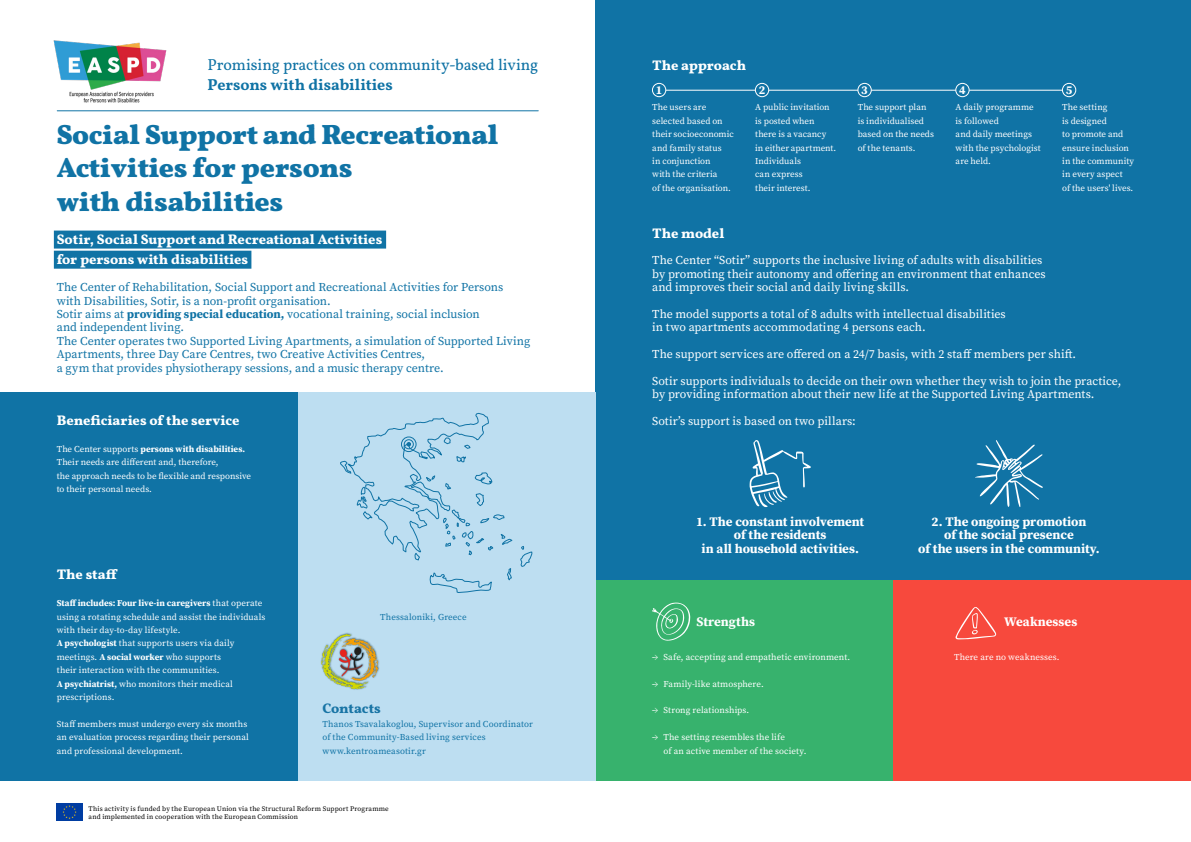
<style>
.page{position:relative;width:1191px;height:842px;background:#fff}
.page>*{position:absolute;margin:0;border:0;box-sizing:border-box;transform-origin:0 0}
.t1{font:900 28px/33.5px "Vollkorn";letter-spacing:-.01em;color:#1073a5}
.t2{font:16px "Vollkorn";letter-spacing:-.005em;color:#1073a5}
.t3{font:700 16px "Vollkorn";color:#1073a5}
.t4{font:800 14px/20.1px "Vollkorn";color:#fff}
.t5{font:800 14px "Vollkorn";letter-spacing:-.005em;color:#1874a5}
.t6{font:700 13px/13.4px "Source Serif Pro";letter-spacing:-.005em;color:#fff;text-align:center}
.t7{font:12px/13.4px "Source Serif Pro";color:#fff}
.t8{font:12px/13.4px "Source Serif Pro";letter-spacing:-.005em;color:#1073a5}
.t9{font:700 12px "Source Serif Pro";color:#fff}
.t10{font:9px/13.4px "Source Serif Pro";letter-spacing:.005em;color:#fff}
.t11{font:9px/13.4px "Source Serif Pro";letter-spacing:.015em;color:#1073a5}
.t12{font:7px/8.4px "Source Serif Pro";letter-spacing:.02em;color:#000}
.s1{font-weight:700}
</style>
<div class="page">
<div style="left:0;top:392px;width:298px;height:388px;background:#1073a5"></div>
<div style="left:595px;top:579px;width:298px;height:201px;background:#37b26d"></div>
<div style="left:893px;top:579px;width:298px;height:201px;background:#f7493d"></div>
<div style="left:595px;top:0;width:596px;height:579px;background:#1073a5"></div>
<img style="left:57px;top:803px;width:25px;height:17px">
<div style="left:298px;top:392px;width:297px;height:388px;background:#bddef1"></div>
<hr style="left:57px;top:110px;width:481px;height:1px;background:#1073a5">
<svg style="left:652px;top:603px;width:38px;height:38px"></svg>
<svg style="left:955px;top:607px;width:41px;height:32px"></svg>
<img style="left:53px;top:40px;width:140px;height:72px">
<div style="left:54px;top:231px;width:332px;height:18px;background:#1073a5"></div>
<div style="left:54px;top:251px;width:197px;height:18px;background:#1073a5"></div>
<img style="left:320px;top:633px;width:60px;height:57px">
<div style="left:652px;top:83px;width:14px;height:14px;border:1px solid #fff;border-radius:50%"></div>
<div style="left:755px;top:83px;width:14px;height:14px;border:1px solid #fff;border-radius:50%"></div>
<div style="left:857px;top:83px;width:14px;height:14px;border:1px solid #fff;border-radius:50%"></div>
<div style="left:955px;top:83px;width:14px;height:14px;border:1px solid #fff;border-radius:50%"></div>
<div style="left:1062px;top:83px;width:14px;height:14px;border:1px solid #fff;border-radius:50%"></div>
<hr style="left:666px;top:90px;width:89px;height:1px;background:#fff">
<hr style="left:768px;top:90px;width:90px;height:1px;background:#fff">
<hr style="left:871px;top:90px;width:85px;height:1px;background:#fff">
<hr style="left:969px;top:90px;width:93px;height:1px;background:#fff">
<svg style="left:520px;top:546px;width:13px;height:21px"></svg>
<svg style="left:340px;top:412px;width:173px;height:181px"></svg>
<div style="left:404px;top:439px;width:10px;height:10px;border:1px solid #1073a5;border-radius:50%"></div>
<div style="left:401px;top:436px;width:15px;height:16px;border:1px solid #1073a5;border-radius:50%"></div>
<svg style="left:749px;top:440px;width:62px;height:67px"></svg>
<svg style="left:975px;top:440px;width:68px;height:67px"></svg>
<h2 class="t2" style="left:208px;top:53px;width:332px">Promising practices on community-based living</h2>
<h2 class="t3" style="left:208px;top:73px;width:187px">Persons with disabilities</h2>
<h1 class="t1" style="left:57px;top:116px;width:443px">Social Support and Recreational<br>Activities for persons<br>with disabilities</h1>
<h3 class="t4" style="left:57px;top:229px;width:327px">Sotir, Social Support and Recreational Activities for persons with disabilities</h3>
<p class="t8" style="left:57px;top:280px;width:475px">The Center of Rehabilitation, Social Support and Recreational Activities for Persons with Disabilities, Sotir, is a non-profit organisation.<br>Sotir aims at <span class="s1">providing special education,</span> vocational training, social inclusion<br>and independent living.<br>The Center operates two Supported Living Apartments, a simulation of Supported Living Apartments, three Day Care Centres, two Creative Activities Centres,<br>a gym that provides physiotherapy sessions, and a music therapy centre.</p>
<h3 class="t4" style="left:57px;top:410px;width:184px">Beneficiaries of the service</h3>
<p class="t10" style="left:57px;top:442px;width:196px">The Center supports <span class="s1">persons with disabilities.<br></span>Their needs are different and, therefore,<br>the approach needs to be flexible and responsive to their personal needs.</p>
<h3 class="t4" style="left:57px;top:564px;width:62px">The staff</h3>
<p class="t10" style="left:57px;top:596px;width:210px"><span class="s1">Staff includes: Four live-in caregivers</span> that operate using a rotating schedule and assist the individuals with their day-to-day lifestyle.<br><span class="s1">A psychologist</span> that supports users via daily meetings. <span class="s1">A social worker</span> who supports<br>their interaction with the communities.<br><span class="s1">A psychiatrist,</span> who monitors their medical prescriptions.</p>
<p class="t10" style="left:57px;top:717px;width:194px">Staff members must undergo every six months an evaluation process regarding their personal and professional development.</p>
<p class="t11" style="left:380px;top:610px;width:88px">Thessaloniki, Greece</p>
<h3 class="t5" style="left:322px;top:698px;width:60px">Contacts</h3>
<p class="t11" style="left:322px;top:717px;width:212px">Thanos Tsavalakoglou, Supervisor and Coordinator of the Community-Based living services www.kentroameasotir.gr</p>
<p class="t12" style="left:89px;top:804px;width:302px">This activity is funded by the European Union via the Structural Reform Support Programme and implemented in cooperation with the European Commission</p>
<h3 class="t4" style="left:652px;top:54px;width:95px">The approach</h3>
<p class="t10" style="left:652px;top:101px;width:83px">The users are selected based on their socioeconomic and family status<br>in conjunction<br>with the criteria<br>of the organisation.</p>
<h3 class="t9" style="left:656px;top:81px;width:8px">1</h3>
<h3 class="t9" style="left:758px;top:81px;width:8px">2</h3>
<p class="t10" style="left:755px;top:101px;width:83px">A public invitation is posted when there is a vacancy in either apartment.<br>Individuals<br>can express<br>their interest.</p>
<h3 class="t9" style="left:861px;top:81px;width:8px">3</h3>
<p class="t10" style="left:857px;top:101px;width:78px">The support plan is individualised based on the needs of the tenants.</p>
<h3 class="t9" style="left:959px;top:81px;width:8px">4</h3>
<p class="t10" style="left:955px;top:101px;width:87px">A daily programme is followed<br>and daily meetings with the psychologist are held.</p>
<h3 class="t9" style="left:1065px;top:81px;width:8px">5</h3>
<p class="t10" style="left:1062px;top:101px;width:74px">The setting<br>is designed<br>to promote and ensure inclusion in the community in every aspect<br>of the users' lives.</p>
<h3 class="t4" style="left:652px;top:222px;width:74px">The model</h3>
<h3 class="t7" style="left:652px;top:254px;width:395px">The Center “Sotir” supports the inclusive living of adults with disabilities by promoting their autonomy and offering an environment that enhances and improves their social and daily living skills.</h3>
<h3 class="t7" style="left:652px;top:307px;width:355px">The model supports a total of 8 adults with intellectual disabilities in two apartments accommodating 4 persons each.</h3>
<h3 class="t7" style="left:652px;top:347px;width:425px">The support services are offered on a 24/7 basis, with 2 staff members per shift.</h3>
<h3 class="t7" style="left:652px;top:374px;width:471px">Sotir supports individuals to decide on their own whether they wish to join the practice, by providing information about their new life at the Supported Living Apartments.</h3>
<h3 class="t7" style="left:652px;top:414px;width:205px">Sotir’s support is based on two pillars:</h3>
<h3 class="t6" style="left:696px;top:514px;width:169px">1. The constant involvement of the residents<br>in all household activities.</h3>
<h3 class="t6" style="left:918px;top:514px;width:183px">2. The ongoing promotion<br>of the social presence<br>of the users in the community.</h3>
<h3 class="t6" style="left:696px;top:615px;width:60px">Strengths</h3>
<p class="t10" style="left:652px;top:650px;width:199px">→ Safe, accepting and empathetic environment.</p>
<p class="t10" style="left:652px;top:677px;width:113px">→ Family-like atmosphere.</p>
<p class="t10" style="left:652px;top:704px;width:99px">→ Strong relationships.</p>
<p class="t10" style="left:663px;top:730px;width:144px;text-indent:-11px">→ The setting resembles the life<br>of an active member of the society.</p>
<h3 class="t6" style="left:1004px;top:615px;width:75px">Weaknesses</h3>
<p class="t10" style="left:954px;top:650px;width:107px">There are no weaknesses.</p>
</div>
